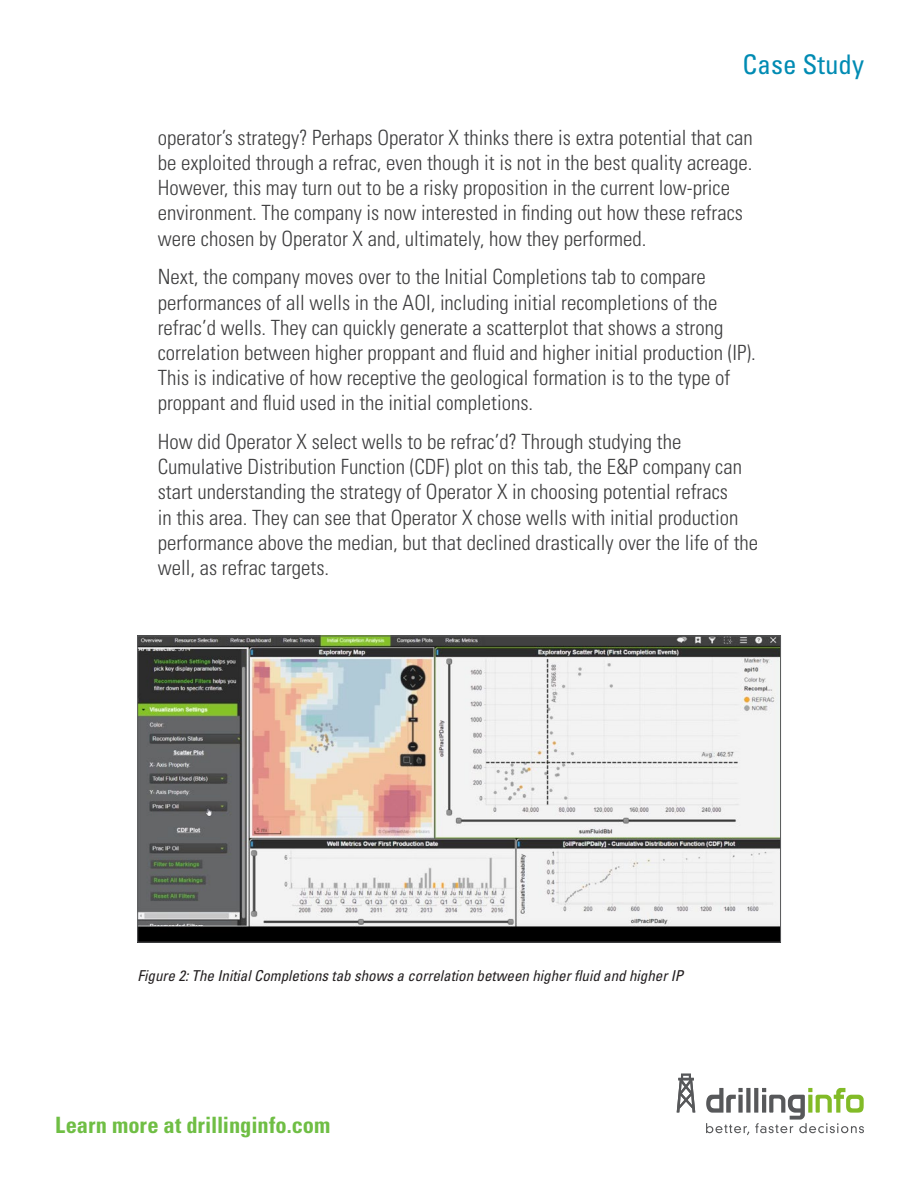
<style>
.page{position:relative;width:918px;height:1188px;background:#fff}
.page>*{position:absolute;margin:0;border:0;box-sizing:border-box;transform-origin:0 0}
.Running_Header{font:condensed 27px "Univers LT Std";color:#008bb3}
.t1{font:700 condensed 22.5px "Univers LT Std";color:#6fbe44}
.Text_Para{font:300 condensed 21px/25.2px "Univers LT Std";color:#3e3e3f}
.t2{font:italic condensed 15px "Univers LT Std";color:#231f20}
</style>
<div class="page">
<svg style="left:677px;top:1074px;width:18px;height:38px"></svg>
<svg style="left:706px;top:1088px;width:158px;height:47px"></svg>
<img style="left:140px;top:638px;width:639px;height:302px">
<p class="Running_Header" style="left:743px;top:47px;width:123px">Case Study</p>
<p class="Text_Para" style="left:158px;top:125px;width:597px">operator’s strategy? Perhaps Operator X thinks there is extra potential that can be exploited through a refrac, even though it is not in the best quality acreage.<br>However, this may turn out to be a risky proposition in the current low-price environment. The company is now interested in finding out how these refracs were chosen by Operator X and, ultimately, how they performed.</p>
<p class="Text_Para" style="left:158px;top:264px;width:600px">Next, the company moves over to the Initial Completions tab to compare performances of all wells in the AOI, including initial recompletions of the refrac’d wells. They can quickly generate a scatterplot that shows a strong correlation between higher proppant and fluid and higher initial production (IP).<br>This is indicative of how receptive the geological formation is to the type of proppant and fluid used in the initial completions.</p>
<p class="Text_Para" style="left:158px;top:429px;width:602px">How did Operator X select wells to be refrac’d? Through studying the Cumulative Distribution Function (CDF) plot on this tab, the E&amp;P company can start understanding the strategy of Operator X in choosing potential refracs<br>in this area. They can see that Operator X chose wells with initial production performance above the median, but that declined drastically over the life of the well, as refrac targets.</p>
<p class="t2" style="left:138px;top:966px;width:547px">Figure 2: The Initial Completions tab shows a correlation between higher fluid and higher IP</p>
<p class="t1" style="left:55px;top:1111px;width:277px">Learn more at drillinginfo.com</p>
</div>
